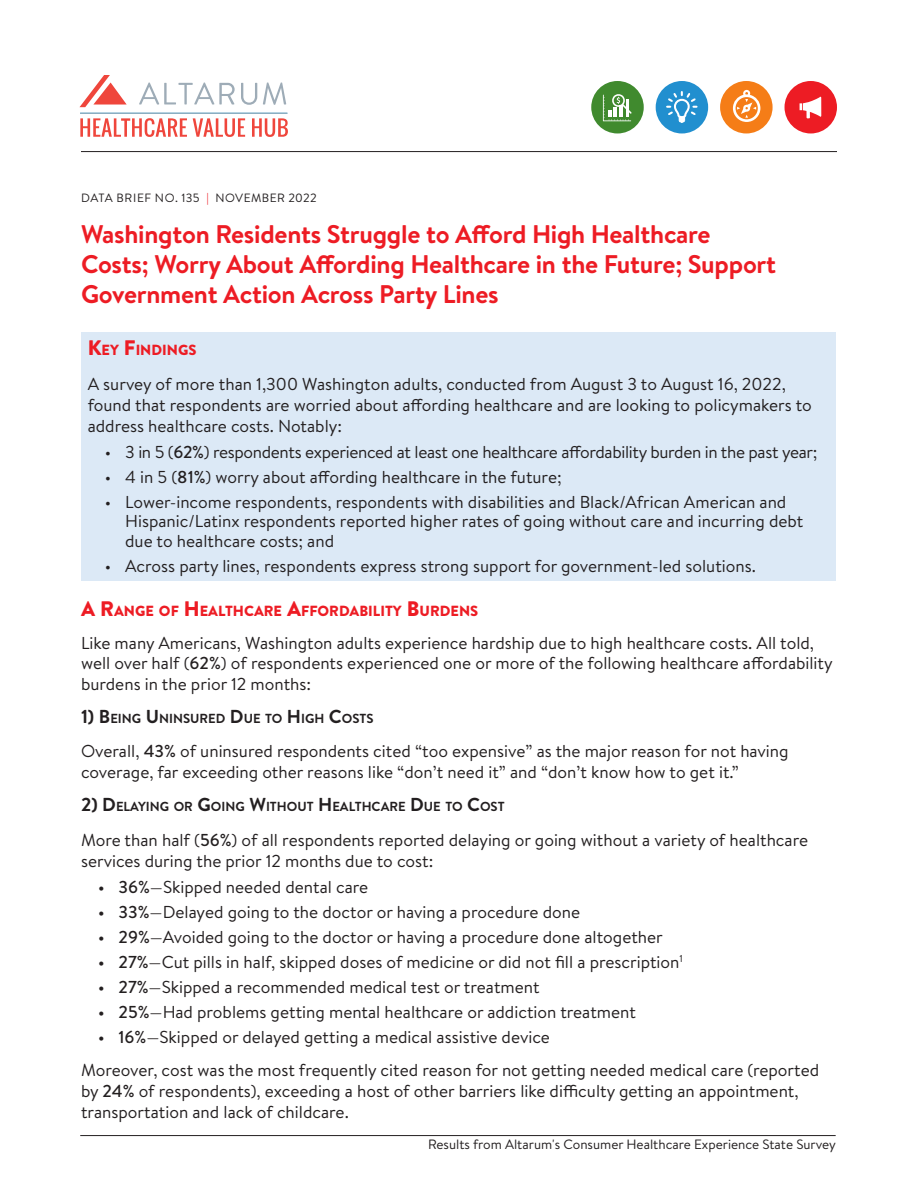
<style>
.page{position:relative;width:918px;height:1188px;background:#fff}
.page>*{position:absolute;margin:0;border:0;box-sizing:border-box;transform-origin:0 0}
.t1{font:700 25.5px/30px "Brandon Text";letter-spacing:-.01em;color:#ed1c24}
.Body_after_bullet{font:17.25px/19.5px "Brandon Text";color:#231f20}
.Body_First_Graph{font:17.25px/21px "Brandon Text";color:#231f20}
.Body_after_bullet-2{font:17.25px "Brandon Text";letter-spacing:-.02em;color:#231f20}
.Sub_Head{font:900 14.7px "Brandon Text";color:#ed1c24}
.t2{font:13.5px "Brandon Text";color:#231f20}
.Sub_Sub_Head{font:700 13.2px "Brandon Text";color:#231f20}
.t3{font:12px "Brandon Text";letter-spacing:.035em;color:#231f20}
.s1{color:#ed1c24}
.s2{font-size:21px}
.s3{font-weight:500}
.s4{font-size:18.75px}
</style>
<div class="page">
<div style="left:81px;top:332px;width:755px;height:249px;background:#dce9f6"></div>
<hr style="left:80px;top:1135px;width:756px;height:1px;background:#231f20">
<div style="left:720px;top:81px;width:53px;height:52px;background:#f57d17;border-radius:50%"></div>
<svg style="left:733px;top:90px;width:27px;height:32px"></svg>
<div style="left:656px;top:81px;width:52px;height:53px;background:#218fcf;border-radius:50%"></div>
<svg style="left:666px;top:91px;width:32px;height:32px"></svg>
<div style="left:785px;top:81px;width:52px;height:52px;background:#ed1c24;border-radius:50%"></div>
<svg style="left:800px;top:97px;width:21px;height:21px"></svg>
<div style="left:591px;top:81px;width:53px;height:52px;background:#408a2e;border-radius:50%"></div>
<svg style="left:603px;top:94px;width:29px;height:27px"></svg>
<hr style="left:81px;top:151px;width:756px;height:1px;background:#231f20">
<svg style="left:139px;top:83px;width:96px;height:21px"></svg>
<svg style="left:241px;top:83px;width:16px;height:22px"></svg>
<svg style="left:263px;top:83px;width:23px;height:22px"></svg>
<svg style="left:80px;top:75px;width:47px;height:32px"></svg>
<svg style="left:80px;top:118px;width:107px;height:19px"></svg>
<svg style="left:193px;top:118px;width:52px;height:19px"></svg>
<svg style="left:252px;top:118px;width:36px;height:19px"></svg>
<hr style="left:80px;top:113px;width:207px;height:1px;background:#9eacb7">
<p class="t3" style="left:81px;top:190px;width:237px">DATA BRIEF NO. 135 <span class="s1">|</span> NOVEMBER 2022</p>
<p class="t1" style="left:81px;top:219px;width:697px">Washington Residents Struggle to Afford High Healthcare<br>Costs; Worry About Affording Healthcare in the Future; Support<br>Government Action Across Party Lines</p>
<p class="Sub_Head" style="left:88px;top:340px;width:110px"><span class="s2">K</span>EY <span class="s2">F</span>INDINGS</p>
<p class="Body_First_Graph" style="left:88px;top:372px;width:726px">A survey of more than 1,300 Washington adults, conducted from August 3 to August 16, 2022, found that respondents are worried about affording healthcare and are looking to policymakers to address healthcare costs. Notably:</p>
<p class="Body_after_bullet-2" style="left:105px;top:440px;width:714px">• 3 in 5 (<span class="s3">62%</span>) respondents experienced at least one healthcare affordability burden in the past year;</p>
<p class="Body_after_bullet" style="left:105px;top:466px;width:458px">• 4 in 5 (<span class="s3">81%</span>) worry about affording healthcare in the future;</p>
<p class="Body_after_bullet" style="left:125px;top:491px;width:680px;text-indent:-20px">• Lower-income respondents, respondents with disabilities and Black/African American and<br>Hispanic/Latinx respondents reported higher rates of going without care and incurring debt due to healthcare costs; and</p>
<p class="Body_after_bullet" style="left:105px;top:556px;width:653px">• Across party lines, respondents express strong support for government-led solutions.</p>
<p class="Sub_Head" style="left:81px;top:601px;width:399px"><span class="s2">A R</span>ANGE OF <span class="s2">H</span>EALTHCARE <span class="s2">A</span>FFORDABILITY <span class="s2">B</span>URDENS</p>
<p class="Body_First_Graph" style="left:81px;top:633px;width:753px;line-height:20.2px">Like many Americans, Washington adults experience hardship due to high healthcare costs. All told, well over half (<span class="s3">62%</span>) of respondents experienced one or more of the following healthcare affordability burdens in the prior 12 months:</p>
<p class="Sub_Sub_Head" style="left:81px;top:709px;width:294px"><span class="s4">1) B</span>EING <span class="s4">U</span>NINSURED <span class="s4">D</span>UE TO <span class="s4">H</span>IGH <span class="s4">C</span>OSTS</p>
<p class="Body_First_Graph" style="left:81px;top:740px;width:709px">Overall, <span class="s3">43%</span> of uninsured respondents cited “too expensive” as the major reason for not having coverage, far exceeding other reasons like “don’t need it” and “don’t know how to get it.”</p>
<p class="Sub_Sub_Head" style="left:81px;top:797px;width:425px"><span class="s4">2) D</span>ELAYING OR <span class="s4">G</span>OING <span class="s4">W</span>ITHOUT <span class="s4">H</span>EALTHCARE <span class="s4">D</span>U E TO <span class="s4">C</span>OST</p>
<p class="Body_First_Graph" style="left:81px;top:829px;width:729px">More than half (<span class="s3">56%</span>) of all respondents reported delaying or going without a variety of healthcare services during the prior 12 months due to cost:</p>
<p class="Body_after_bullet" style="left:98px;top:877px;width:272px"><span class="s3">• 36%</span>—Skipped needed dental care</p>
<p class="Body_after_bullet" style="left:98px;top:902px;width:483px"><span class="s3">• 33%</span>—Delayed going to the doctor or having a procedure done</p>
<p class="Body_after_bullet" style="left:98px;top:927px;width:566px"><span class="s3">• 29%</span>—Avoided going to the doctor or having a procedure done altogether</p>
<p class="Body_after_bullet" style="left:98px;top:951px;width:586px"><span class="s3">• 27%</span>—Cut pills in half, skipped doses of medicine or did not fill a prescription<sup>1</sup></p>
<p class="Body_after_bullet" style="left:98px;top:976px;width:443px"><span class="s3">• 27%</span>—Skipped a recommended medical test or treatment</p>
<p class="Body_after_bullet" style="left:98px;top:1001px;width:539px"><span class="s3">• 25%</span>—Had problems getting mental healthcare or addiction treatment</p>
<p class="Body_after_bullet" style="left:98px;top:1027px;width:453px"><span class="s3">• 16%</span>—Skipped or delayed getting a medical assistive device</p>
<p class="Body_after_bullet" style="left:81px;top:1059px;width:740px;line-height:21px">Moreover, cost was the most frequently cited reason for not getting needed medical care (reported by <span class="s3">24%</span> of respondents), exceeding a host of other barriers like difficulty getting an appointment, transportation and lack of childcare.</p>
<p class="t2" style="left:428px;top:1136px;width:409px">Results from Altarum's Consumer Healthcare Experience State Survey</p>
</div>
